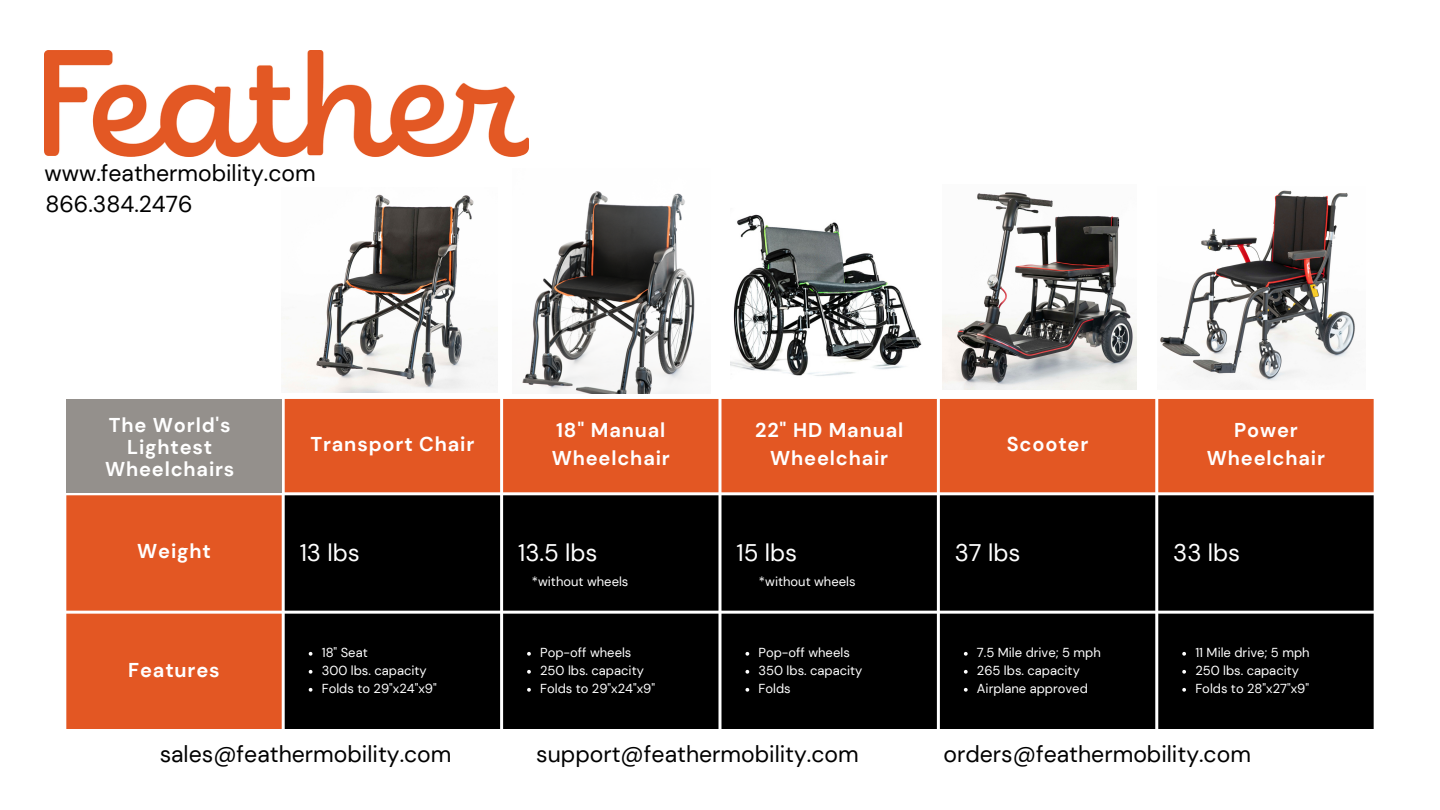
<style>
.page{position:relative;width:1440px;height:810px;background:#fff}
.page>*{position:absolute;margin:0;border:0;box-sizing:border-box;transform-origin:0 0}
.t1{font:24px "DM Sans";color:#fff}
.t2{font:23px/30.6px "DM Sans";color:#000}
.t3{font:700 20px/27.8px "DM Sans";letter-spacing:.045em;color:#fff;text-align:center}
.t4{font:13px/18px "DM Sans";color:#fff}
</style>
<div class="page">
<svg style="left:66px;top:399px;width:1308px;height:330px;fill:#e35723"></svg>
<div style="left:285px;top:495px;width:1089px;height:234px;background:#000"></div>
<svg style="left:309px;top:652px;width:3px;height:4px"></svg>
<svg style="left:309px;top:670px;width:3px;height:4px"></svg>
<svg style="left:309px;top:688px;width:3px;height:4px"></svg>
<svg style="left:527px;top:652px;width:4px;height:4px"></svg>
<svg style="left:527px;top:670px;width:4px;height:4px"></svg>
<svg style="left:527px;top:688px;width:4px;height:4px"></svg>
<svg style="left:746px;top:652px;width:3px;height:4px"></svg>
<svg style="left:746px;top:670px;width:3px;height:4px"></svg>
<svg style="left:746px;top:688px;width:3px;height:4px"></svg>
<svg style="left:964px;top:652px;width:4px;height:4px"></svg>
<svg style="left:964px;top:670px;width:4px;height:4px"></svg>
<svg style="left:964px;top:688px;width:4px;height:4px"></svg>
<svg style="left:1182px;top:652px;width:4px;height:4px"></svg>
<svg style="left:1182px;top:670px;width:4px;height:4px"></svg>
<svg style="left:1182px;top:688px;width:4px;height:4px"></svg>
<img style="left:44px;top:50px;width:485px;height:107px">
<img style="left:522px;top:191px;width:173px;height:202px">
<img style="left:282px;top:194px;width:216px;height:199px">
<img style="left:943px;top:192px;width:194px;height:197px">
<img style="left:1160px;top:190px;width:195px;height:199px">
<img style="left:730px;top:214px;width:192px;height:162px">
<h2 class="t2" style="left:44px;top:158px;width:273px">www.feathermobility.com<br>866.384.2476</h2>
<h3 class="t3" style="left:105px;top:415px;width:131px;line-height:21.8px">The World's<br>Lightest<br>Wheelchairs</h3>
<h3 class="t3" style="left:310px;top:431px;width:165px">Transport Chair</h3>
<h3 class="t3" style="left:552px;top:416px;width:120px;text-align:left">18" Manual<br>Wheelchair</h3>
<h3 class="t3" style="left:755px;top:416px;width:150px">22" HD Manual<br>Wheelchair</h3>
<h3 class="t3" style="left:1007px;top:431px;width:83px">Scooter</h3>
<h3 class="t3" style="left:1207px;top:416px;width:120px">Power<br>Wheelchair</h3>
<h3 class="t3" style="left:137px;top:538px;width:75px">Weight</h3>
<h1 class="t1" style="left:300px;top:538px;width:62px">13 lbs</h1>
<h1 class="t1" style="left:518px;top:538px;width:81px">13.5 lbs</h1>
<h1 class="t1" style="left:736px;top:538px;width:62px">15 lbs</h1>
<h1 class="t1" style="left:955px;top:538px;width:67px">37 lbs</h1>
<h1 class="t1" style="left:1173px;top:538px;width:68px">33 lbs</h1>
<h3 class="t3" style="left:128px;top:656px;width:93px">Features</h3>
<p class="t4" style="left:532px;top:573px;width:98px">*without wheels</p>
<p class="t4" style="left:759px;top:573px;width:98px">*without wheels</p>
<p class="t4" style="left:322px;top:644px;width:116px">18" Seat<br>300 lbs. capacity<br>Folds to 29"x24"x9"</p>
<p class="t4" style="left:540px;top:644px;width:116px">Pop-off wheels<br>250 lbs. capacity<br>Folds to 29"x24"x9"</p>
<p class="t4" style="left:759px;top:644px;width:105px">Pop-off wheels<br>350 lbs. capacity<br>Folds</p>
<p class="t4" style="left:977px;top:644px;width:125px">7.5 Mile drive; 5 mph<br>265 lbs. capacity<br>Airplane approved</p>
<p class="t4" style="left:1195px;top:644px;width:116px">11 Mile drive; 5 mph<br>250 lbs. capacity<br>Folds to 28"x27"x9"</p>
<h2 class="t2" style="left:160px;top:739px;width:293px">sales@feathermobility.com</h2>
<h2 class="t2" style="left:536px;top:739px;width:324px">support@feathermobility.com</h2>
<h2 class="t2" style="left:943px;top:739px;width:309px">orders@feathermobility.com</h2>
</div>
